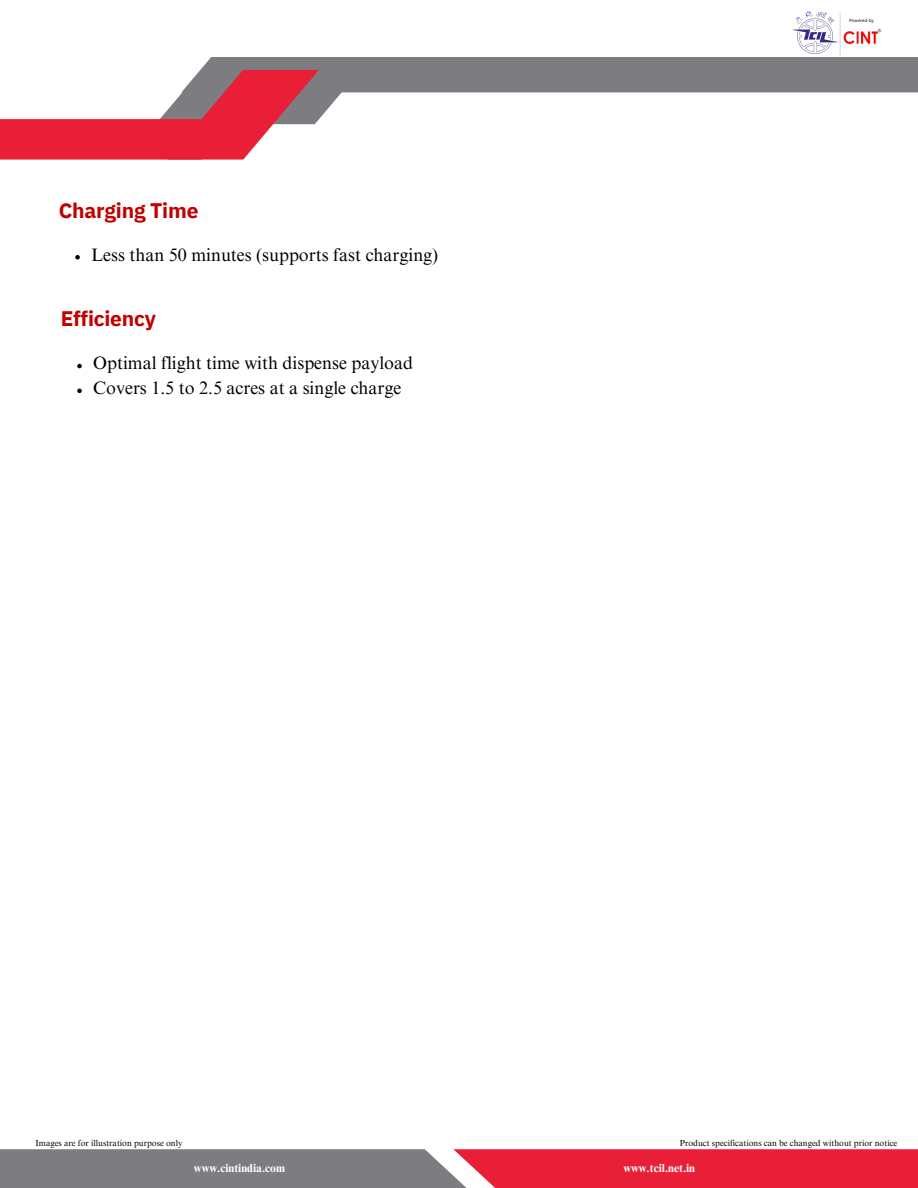
<style>
.page{position:relative;width:918px;height:1188px;background:#fff}
.page>*{position:absolute;margin:0;border:0;box-sizing:border-box;transform-origin:0 0}
.t1{font:700 21px "IBM Plex Sans";letter-spacing:-.01em;color:#c10000}
.t2{font:18px "Times NRMT Pro";color:#000}
.t3{font:700 11.7px "Times NRMT Pro";color:#fff}
.t4{font:8.7px "Times NRMT Pro";color:#000}
.t5{font:4.35px "Canva Sans";color:#000}
</style>
<div class="page">
<svg style="left:0;top:1149px;width:918px;height:39px;background:#b55461"></svg>
<svg style="left:0;top:57px;width:918px;height:103px"></svg>
<img style="left:792px;top:11px;width:45px;height:43px">
<hr style="left:840px;top:13px;width:1px;height:42px;background:#d3d5d9">
<img style="left:844px;top:29px;width:38px;height:15px">
<svg style="left:77px;top:364px;width:5px;height:4px"></svg>
<svg style="left:77px;top:389px;width:5px;height:4px"></svg>
<svg style="left:75px;top:255px;width:5px;height:5px"></svg>
<p class="t1" style="left:59px;top:196px;width:141px">Charging Time</p>
<h3 class="t2" style="left:91px;top:248px;width:348px">Less than 50 minutes (supports fast charging)</h3>
<h1 class="t1" style="left:61px;top:305px;width:97px">Efficiency</h1>
<p class="t2" style="left:93px;top:357px;width:321px">Optimal flight time with dispense payload</p>
<p class="t2" style="left:93px;top:381px;width:310px">Covers 1.5 to 2.5 acres at a single charge</p>
<p class="t5" style="left:849px;top:17px;width:26px">Powered by</p>
<h1 class="t4" style="left:36px;top:1139px;width:148px">Images are for illustration purpose only</h1>
<p class="t4" style="left:680px;top:1139px;width:219px">Product specifications can be changed without prior notice</p>
<p class="t3" style="left:194px;top:1164px;width:93px">www.cintindia.com</p>
<p class="t3" style="left:623px;top:1164px;width:73px">www.tcil.net.in</p>
</div>
